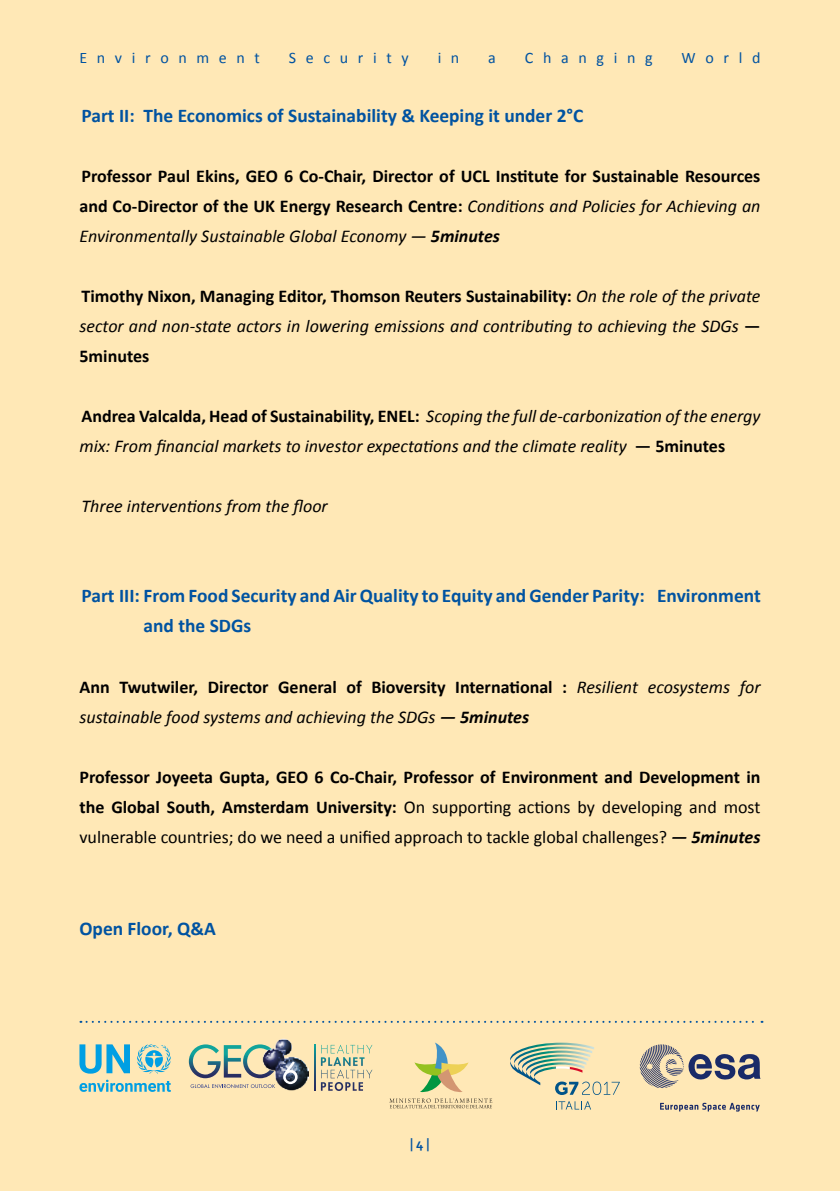
<style>
.page{position:relative;width:840px;height:1191px;background:#fff}
.page>*{position:absolute;margin:0;border:0;box-sizing:border-box;transform-origin:0 0}
.t1{font:700 19.4px/30px "Calibri";color:#0053a1}
.t2{font:italic 18px/30px "Calibri";color:#000}
.t3{font:700 18px/30px "Calibri";color:#000;text-align:justify}
.t4{font:16px "Calibri";color:#0053a1}
.t5{font:700 14px "Corbel";color:#0053a1}
.s1{font-weight:400;font-style:italic}
.s2{font-style:italic}
.s3{font-weight:700;font-style:normal}
.s4{font-weight:700}
.s5{font-weight:400}
</style>
<div class="page">
<div style="left:0;top:0;width:839px;height:1191px;background:#ffe8b6"></div>
<svg style="left:389px;top:1042px;width:103px;height:66px"></svg>
<svg style="left:639px;top:1044px;width:121px;height:44px"></svg>
<svg style="left:660px;top:1102px;width:99px;height:9px"></svg>
<svg style="left:556px;top:1101px;width:34px;height:8px"></svg>
<svg style="left:510px;top:1042px;width:109px;height:53px"></svg>
<svg style="left:137px;top:1044px;width:34px;height:29px"></svg>
<svg style="left:79px;top:1044px;width:51px;height:29px"></svg>
<svg style="left:79px;top:1079px;width:92px;height:12px"></svg>
<svg style="left:189px;top:1044px;width:72px;height:34px"></svg>
<img style="left:261px;top:1044px;width:37px;height:46px">
<svg style="left:263px;top:1038px;width:45px;height:51px"></svg>
<svg style="left:190px;top:1084px;width:85px;height:4px"></svg>
<svg style="left:283px;top:1061px;width:14px;height:23px"></svg>
<svg style="left:321px;top:1044px;width:51px;height:47px"></svg>
<svg style="left:314px;top:1044px;width:1px;height:46px"></svg>
<svg style="left:80px;top:1020px;width:682px;height:2px"></svg>
<p class="t4" style="left:79px;top:48px;width:182px">E n v i r o n m e n t</p>
<p class="t4" style="left:289px;top:48px;width:121px">S e c u r i t y</p>
<p class="t4" style="left:437px;top:48px;width:23px">i n</p>
<p class="t4" style="left:488px;top:48px;width:9px">a</p>
<p class="t4" style="left:524px;top:48px;width:129px">C h a n g i n g</p>
<p class="t4" style="left:681px;top:48px;width:80px">W o r l d</p>
<p class="t1" style="left:81px;top:101px;width:503px">Part II: The Economics of Sustainability &amp; Keeping it under 2°C</p>
<p class="t3" style="left:79px;top:161px;width:682px">Professor Paul Ekins, GEO 6 Co-Chair, Director of UCL Institute for Sustainable Resources and Co-Director of the UK Energy Research Centre: <span class="s1">Conditions and Policies for Achieving an Environmentally Sustainable Global Economy —</span> <span class="s2">5minutes</span></p>
<p class="t2" style="left:79px;top:281px;width:682px;text-align:justify"><span class="s3">Timothy Nixon, Managing Editor, Thomson Reuters Sustainability:</span> On the role of the private sector and non-state actors in lowering emissions and contributing to achieving the SDGs <span class="s3">— 5minutes</span></p>
<p class="t2" style="left:79px;top:401px;width:682px"><span class="s3">Andrea Valcalda, Head of Sustainability, ENEL:</span> Scoping the full de-carbonization of the energy mix: From financial markets to investor expectations and the climate reality <span class="s3">— 5minutes</span></p>
<p class="t2" style="left:81px;top:491px;width:248px">Three interventions from the floor</p>
<p class="t1" style="left:143px;top:581px;width:618px;text-indent:-62px">Part III: From Food Security and Air Quality to Equity and Gender Parity: Environment and the SDGs</p>
<p class="t2" style="left:79px;top:671px;width:682px"><span class="s3">Ann Twutwiler, Director General of Bioversity International :</span> Resilient ecosystems for sustainable food systems and achieving the SDGs <span class="s4">— 5minutes</span></p>
<p class="t3" style="left:79px;top:761px;width:682px">Professor Joyeeta Gupta, GEO 6 Co-Chair, Professor of Environment and Development in the Global South, Amsterdam University: <span class="s5">On supporting actions by developing and most vulnerable countries; do we need a unified approach to tackle global challenges?</span> <span class="s2">— 5minutes</span></p>
<p class="t1" style="left:79px;top:913px;width:138px">Open Floor, Q&amp;A</p>
<p class="t5" style="left:410px;top:1134px;width:21px">| 4 |</p>
</div>
